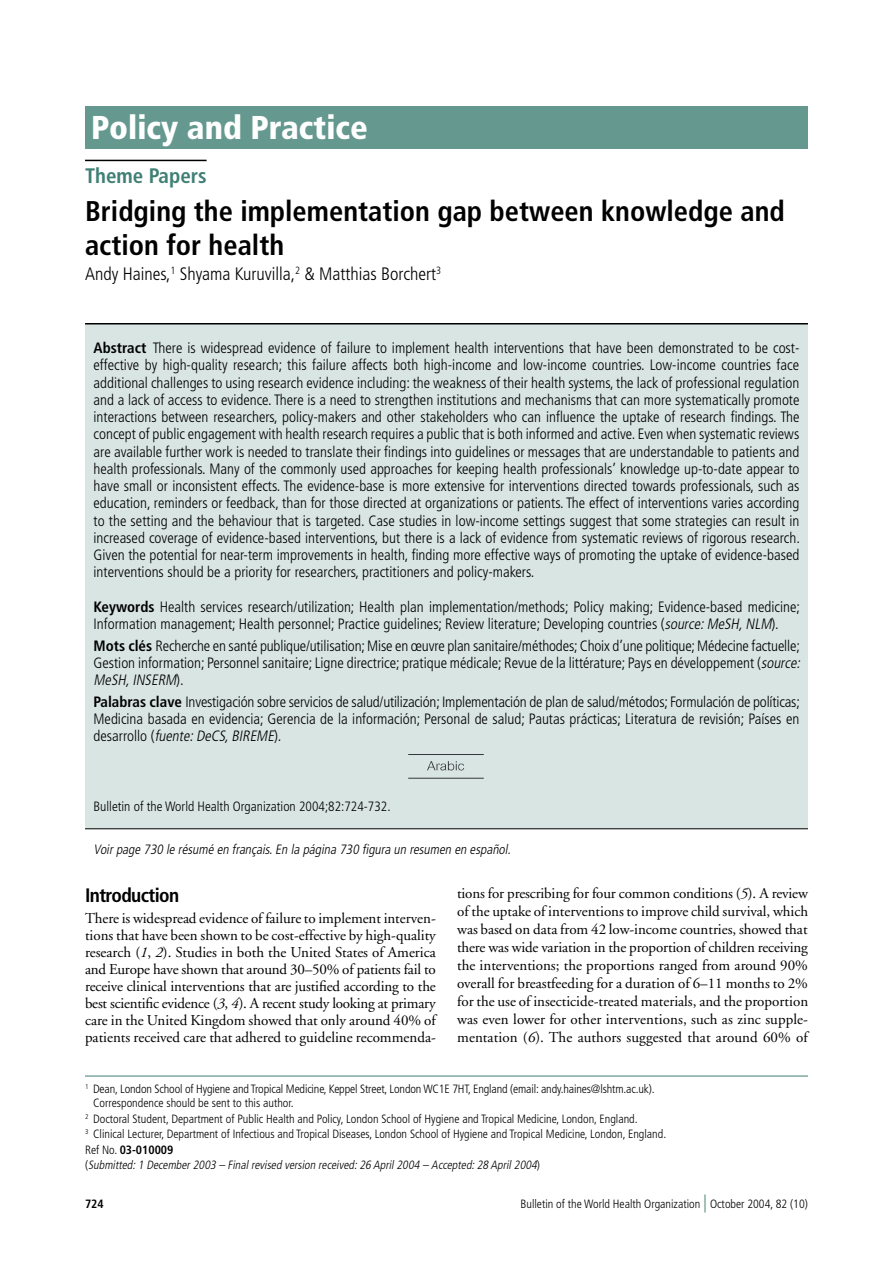
<style>
.page{position:relative;width:893px;height:1263px;background:#fff}
.page>*{position:absolute;margin:0;border:0;box-sizing:border-box;transform-origin:0 0}
.t1{font:900 condensed 33px "Frutiger";color:#fff}
._01_-_Título_do_artigo{font:700 condensed 28.5px/33.9px "Frutiger";color:#000}
.t2{font:700 condensed 21px "Frutiger";color:#3f7f74}
._05_-_Subtítulo_A__Introduction{font:700 condensed 19.5px "Frutiger";letter-spacing:-.03em;color:#000}
._02_-_Autores{font:300 condensed 18px "Frutiger";color:#000}
._03_-_Textos_box_verde{font:300 condensed 15px/17.2px "Frutiger";color:#000;text-align:justify}
._08_-_Texto_do_Artigo{font:15px/18px "Adobe Garamond";color:#000;text-align:justify}
._03_-_Textos_box_verde-2{font:italic 300 condensed 13.5px "Frutiger";color:#000}
._03_-_Textos_box_verde-3{font:300 condensed 13.5px "Frutiger";color:#000}
._04_-_Footnote__Authors{font:300 condensed 12px/13.5px "Frutiger";color:#000}
._04_-_Footnote__Authors-2{font:italic 300 condensed 12px "Frutiger";color:#000}
._04_-_Footnote__Authors-3{font:700 condensed 12px "Frutiger";color:#000}
.s1{font-weight:700}
.s2{font-style:italic}
.s3{font-weight:300}
.s4{font-style:normal}
.s5{font-size:18px;color:#3f7f74}
</style>
<div class="page">
<div style="left:85px;top:323px;width:723px;height:506px;background:#d9e5e3"></div>
<hr style="left:85px;top:323px;width:723px;height:1px;background:#000">
<hr style="left:85px;top:828px;width:723px;height:1px;background:#000">
<hr style="left:85px;top:1076px;width:723px;height:1px;background:#3f7f74">
<div style="left:85px;top:106px;width:723px;height:43px;background:#659990"></div>
<hr style="left:85px;top:160px;width:122px;height:1px;background:#000">
<svg style="left:427px;top:761px;width:37px;height:10px"></svg>
<hr style="left:409px;top:754px;width:74px;height:1px;background:#343739">
<hr style="left:409px;top:778px;width:74px;height:1px;background:#343739">
<p class="t1" style="left:91px;top:108px;width:278px">Policy and Practice</p>
<p class="t2" style="left:85px;top:163px;width:123px">Theme Papers</p>
<p class="_01_-_Título_do_artigo" style="left:85px;top:194px;width:701px">Bridging the implementation gap between knowledge and action for health</p>
<p class="_02_-_Autores" style="left:85px;top:264px;width:358px">Andy Haines,<sup>1</sup> Shyama Kuruvilla,<sup>2</sup> &amp; Matthias Borchert<sup>3</sup></p>
<p class="_03_-_Textos_box_verde" style="left:94px;top:339px;width:708px"><span class="s1">Abstract</span> There is widespread evidence of failure to implement health interventions that have been demonstrated to be cost&shy;effective by high-quality research; this failure affects both high-income and low-income countries. Low-income countries face additional challenges to using research evidence including: the weakness of their health systems, the lack of professional regulation and a lack of access to evidence. There is a need to strengthen institutions and mechanisms that can more systematically promote interactions between researchers, policy-makers and other stakeholders who can influence the uptake of research findings. The concept of public engagement with health research requires a public that is both informed and active. Even when systematic reviews are available further work is needed to translate their findings into guidelines or messages that are understandable to patients and health professionals. Many of the commonly used approaches for keeping health professionals’ knowledge up-to-date appear to have small or inconsistent effects. The evidence-base is more extensive for interventions directed towards professionals, such as education, reminders or feedback, than for those directed at organizations or patients. The effect of interventions varies according to the setting and the behaviour that is targeted. Case studies in low-income settings suggest that some strategies can result in increased coverage of evidence-based interventions, but there is a lack of evidence from systematic reviews of rigorous research.<br>Given the potential for near-term improvements in health, finding more effective ways of promoting the uptake of evidence-based interventions should be a priority for researchers, practitioners and policy-makers.</p>
<p class="_03_-_Textos_box_verde" style="left:94px;top:598px;width:708px"><span class="s1">Keywords</span> Health services research/utilization; Health plan implementation/methods; Policy making; Evidence-based medicine;<br>Information management; Health personnel; Practice guidelines; Review literature; Developing countries (<span class="s2">source:MeSH,NLM</span>).</p>
<p class="_03_-_Textos_box_verde" style="left:94px;top:637px;width:711px;text-align:left"><span class="s1">Mots clés</span> Recherche en santé publique/utilisation; Mise en œuvre plan sanitaire/méthodes; Choix d’une politique; Médecine factuelle;<br>Gestion information; Personnel sanitaire; Ligne directrice; pratique médicale; Revue de la littérature; Pays en développement (<span class="s2">source:<br>MeSH,INSERM</span>) .</p>
<p class="_03_-_Textos_box_verde" style="left:94px;top:693px;width:708px"><span class="s1">Palabras clave</span> Investigación sobre servicios de salud/utilización; Implementación de plan de salud/métodos; Formulación de políticas; Medicina basada en evidencia; Gerencia de la información; Personal de salud; Pautas prácticas; Literatura de revisión; Países en d e s a r ro l l o (<span class="s2">fuente:DeCS,BIREME</span>) .</p>
<p class="_03_-_Textos_box_verde-3" style="left:94px;top:799px;width:299px">Bulletin of the World Health Organization 2004;82:724-732.</p>
<p class="_03_-_Textos_box_verde-2" style="left:94px;top:841px;width:422px">Voirpage 730 le résumé en français.En la página 730 figura un resumen en español.</p>
<p class="_05_-_Subtítulo_A__Introduction" style="left:85px;top:883px;width:96px">Introduction</p>
<p class="_08_-_Texto_do_Artigo" style="left:85px;top:910px;width:352px;line-height:17px">There is widespread evidence of failure to implement interven&shy;tions that have been shown to be cost-effective by high-quality research (<span class="s2">1</span>, <span class="s2">2</span>). Studies in both the United States of America and Europe have shown that around 30–50% of patients fail to receive clinical interventions that are justified according to the best scientific evidence (<span class="s2">3</span>, <span class="s2">4</span>). A recent study looking at primary care in the United Kingdom showed that only around 40% of patients received care that adhered to guideline recommenda-</p>
<p class="_08_-_Texto_do_Artigo" style="left:457px;top:885px;width:353px">tions for prescribing for four common conditions (<span class="s2">5</span>). A review of the uptake of interventions to improve child survival, which was based on data from 42 low-income countries, showed that there was wide variation in the proportion of children receiving the interventions; the proportions ranged from around 90% overall for breastfeeding for a duration of 6–11 months to 2% for the use of insecticide-treated materials, and the proportion was even lower for other interventions, such as zinc supple&shy;mentation (<span class="s2">6</span>). The authors suggested that around 60% of</p>
<p class="_04_-_Footnote__Authors" style="left:93px;top:1083px;width:563px;text-indent:-8px"><sup>1</sup> Dean, London School of Hygiene and Tropical Medicine, Keppel Street, London WC1E 7HT, England (email: andy.haines@lshtm.ac.uk).<br>Correspondence should be sent to this author.</p>
<p class="_04_-_Footnote__Authors" style="left:85px;top:1112px;width:554px"><sup>2</sup> Doctoral Student, Department of Public Health and Policy, London School of Hygiene and Tropical Medicine, London, England.</p>
<p class="_04_-_Footnote__Authors" style="left:85px;top:1127px;width:583px"><sup>3</sup> Clinical Lecturer, Department of Infectious and Tropical Diseases, London School of Hygiene and Tropical Medicine, London, England.</p>
<p class="_04_-_Footnote__Authors-3" style="left:85px;top:1142px;width:90px"><span class="s3">Ref No.</span> 03-010009</p>
<p class="_04_-_Footnote__Authors-2" style="left:85px;top:1158px;width:457px"><span class="s4">(</span> Submitted:1 December2003 – Finalrevised version received:26 April2004 – Accepted:28 April2004<span class="s4">)</span></p>
<p class="_04_-_Footnote__Authors-3" style="left:85px;top:1197px;width:20px">724</p>
<p class="_04_-_Footnote__Authors" style="left:520px;top:1197px;width:289px">Bulletin of the World Health Organization <span class="s5">|</span> October 2004, 82 (10)</p>
</div>
